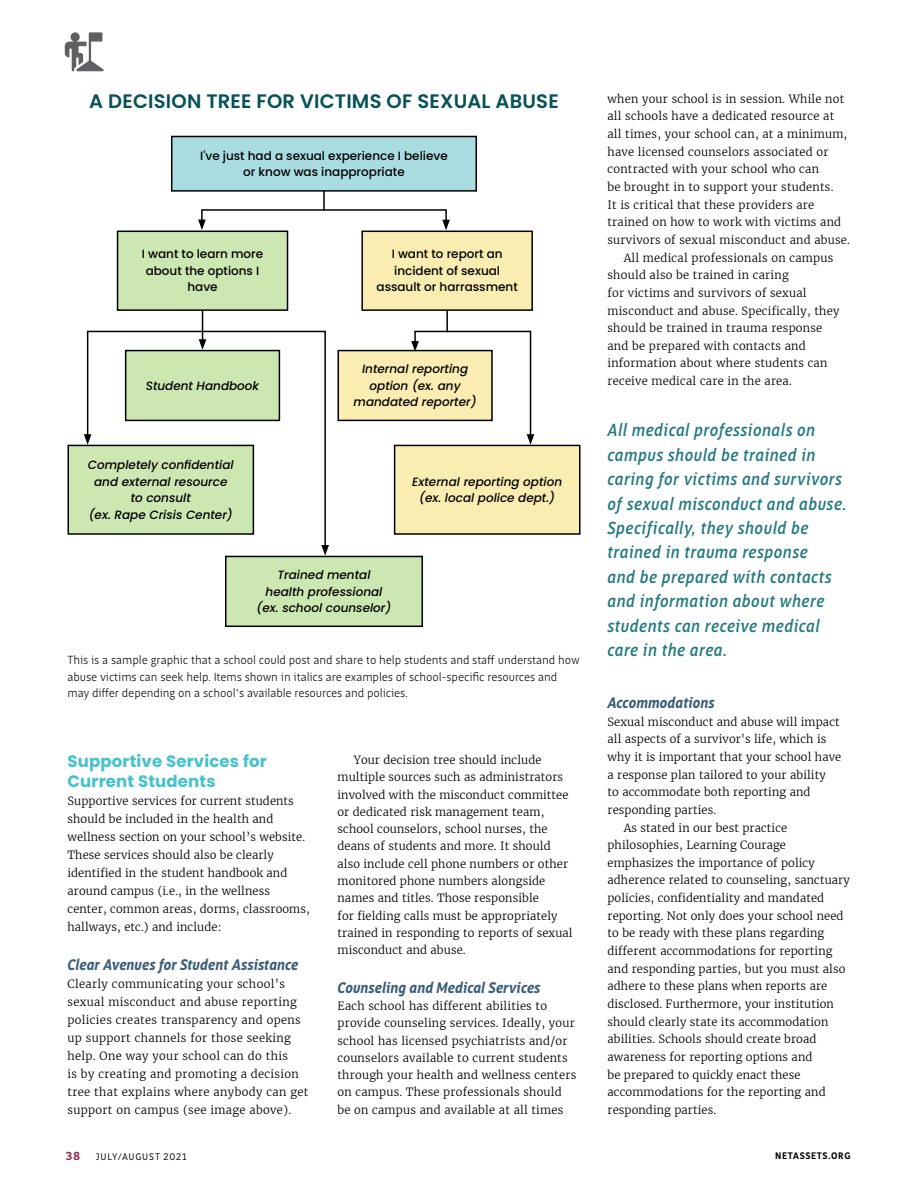
<style>
.page{position:relative;width:918px;height:1188px;background:#fff}
.page>*{position:absolute;margin:0;border:0;box-sizing:border-box;transform-origin:0 0}
.t1{font:600 19.5px "Poppins";letter-spacing:.01em;color:#075257}
.t2{font:italic 500 18px/24.5px "Saya FY";letter-spacing:.02em;color:#247980}
.t3{font:700 16.5px/20.2px "Poppins";letter-spacing:.01em;color:#46c2cc}
.t4{font:italic 700 15.75px "Saya FY";color:#3d5e78}
.t5{font:italic 500 12px/16.5px "Poppins";color:#000;text-align:center}
.t6{font:300 12px/16.5px "Saya FY";letter-spacing:-.01em;color:#000}
.t7{font:500 12px/16.5px "Poppins";color:#000;text-align:center}
.t8{font:700 12px "Saya FY";color:#952d4e}
.t9{font:300 11.25px/17.2px "Merriweather";letter-spacing:.01em;color:#000}
.t10{font:300 11.25px/18px "Merriweather";letter-spacing:.03em;color:#000}
.t11{font:9.75px "Saya FY";letter-spacing:.08em;color:#000}
.t12{font:700 9.75px "Saya FY";letter-spacing:.06em;color:#000}
</style>
<div class="page">
<hr style="left:446px;top:309px;width:2px;height:23px;background:#000">
<hr style="left:202px;top:304px;width:1px;height:38px;background:#000">
<hr style="left:323px;top:183px;width:2px;height:28px;background:#000">
<div style="left:172px;top:136px;width:304px;height:55px;background:#aadde2"></div>
<div style="left:171px;top:136px;width:306px;height:56px;border:2px solid #000"></div>
<div style="left:118px;top:231px;width:170px;height:79px;background:#cde7b2"></div>
<div style="left:117px;top:231px;width:171px;height:80px;border:2px solid #000"></div>
<div style="left:362px;top:231px;width:170px;height:79px;background:#faedb1"></div>
<div style="left:361px;top:231px;width:172px;height:80px;border:2px solid #000"></div>
<div style="left:338px;top:351px;width:154px;height:69px;background:#faedb1"></div>
<div style="left:338px;top:350px;width:155px;height:71px;border:2px solid #000"></div>
<div style="left:68px;top:445px;width:185px;height:89px;background:#cde7b2"></div>
<div style="left:68px;top:445px;width:186px;height:90px;border:2px solid #000"></div>
<div style="left:395px;top:445px;width:185px;height:89px;background:#faedb1"></div>
<div style="left:394px;top:445px;width:186px;height:90px;border:2px solid #000"></div>
<div style="left:226px;top:556px;width:196px;height:70px;background:#cde7b2"></div>
<div style="left:225px;top:556px;width:198px;height:71px;border:2px solid #000"></div>
<div style="left:201px;top:209px;width:246px;height:14px;border:2px solid #000"></div>
<svg style="left:442px;top:220px;width:8px;height:10px"></svg>
<svg style="left:198px;top:220px;width:8px;height:10px"></svg>
<svg style="left:411px;top:330px;width:123px;height:115px"></svg>
<svg style="left:86px;top:330px;width:240px;height:215px"></svg>
<svg style="left:84px;top:434px;width:7px;height:11px"></svg>
<svg style="left:321px;top:545px;width:8px;height:11px"></svg>
<svg style="left:65px;top:32px;width:39px;height:39px"></svg>
<h1 class="t1" style="left:89px;top:90px;width:471px">A DECISION TREE FOR VICTIMS OF SEXUAL ABUSE</h1>
<p class="t7" style="left:200px;top:147px;width:249px">I've just had a sexual experience I believe or know was inappropriate</p>
<p class="t7" style="left:142px;top:246px;width:123px">I want to learn more about the options I have</p>
<p class="t7" style="left:377px;top:246px;width:143px">I want to report an incident of sexual assault or harrassment</p>
<p class="t5" style="left:146px;top:377px;width:115px">Student Handbook</p>
<p class="t5" style="left:88px;top:457px;width:147px">Completely confidential and external resource to consult<br>(ex. Rape Crisis Center)</p>
<p class="t5" style="left:354px;top:361px;width:125px">Internal reporting option (ex. any mandated reporter)</p>
<p class="t5" style="left:412px;top:473px;width:151px">External reporting option (ex. local police dept.)</p>
<p class="t5" style="left:257px;top:567px;width:136px">Trained mental<br>health professional (ex. school counselor)</p>
<p class="t6" style="left:68px;top:652px;width:514px">This is a sample graphic that a school could post and share to help students and staff understand how abuse victims can seek help. Items shown in italics are examples of school-specific resources and may differ depending on a school's available resources and policies.</p>
<h3 class="t3" style="left:68px;top:751px;width:201px">Supportive Services for<br>Current Students</h3>
<p class="t9" style="left:68px;top:792px;width:244px;line-height:18px">Supportive services for current students should be included in the health and wellness section on your school’s website.<br>These services should also be clearly identified in the student handbook and around campus (i.e., in the wellness center, common areas, dorms, classrooms, hallways, etc.) and include:</p>
<h3 class="t4" style="left:68px;top:955px;width:232px">Clear Avenues for Student Assistance</h3>
<p class="t10" style="left:68px;top:975px;width:242px">Clearly communicating your school’s sexual misconduct and abuse reporting policies creates transparency and opens up support channels for those seeking help. One way your school can do this<br>is by creating and promoting a decision tree that explains where anybody can get support on campus (see image above).</p>
<p class="t9" style="left:338px;top:751px;width:237px;text-indent:16px">Your decision tree should include multiple sources such as administrators involved with the misconduct committee or dedicated risk management team, school counselors, school nurses, the deans of students and more. It should also include cell phone numbers or other monitored phone numbers alongside names and titles. Those responsible<br>for fielding calls must be appropriately trained in responding to reports of sexual misconduct and abuse.</p>
<h3 class="t4" style="left:338px;top:977px;width:205px">Counseling and Medical Services</h3>
<p class="t9" style="left:338px;top:997px;width:240px">Each school has different abilities to provide counseling services. Ideally, your school has licensed psychiatrists and/or counselors available to current students through your health and wellness centers on campus. These professionals should be on campus and available at all times</p>
<p class="t9" style="left:608px;top:90px;width:238px">when your school is in session. While not</p>
<p class="t9" style="left:608px;top:108px;width:228px">all schools have a dedicated resource at</p>
<p class="t9" style="left:608px;top:125px;width:241px">all times, your school can, at a minimum,</p>
<p class="t9" style="left:608px;top:143px;width:223px">have licensed counselors associated or</p>
<p class="t9" style="left:608px;top:161px;width:213px">contracted with your school who can</p>
<p class="t9" style="left:608px;top:178px;width:228px">be brought in to support your students.</p>
<p class="t9" style="left:608px;top:196px;width:208px">It is critical that these providers are</p>
<p class="t9" style="left:608px;top:213px;width:235px">trained on how to work with victims and</p>
<p class="t9" style="left:608px;top:231px;width:244px">survivors of sexual misconduct and abuse.</p>
<p class="t9" style="left:624px;top:249px;width:211px">All medical professionals on campus</p>
<p class="t9" style="left:608px;top:266px;width:183px">should also be trained in caring</p>
<p class="t9" style="left:608px;top:284px;width:201px">for victims and survivors of sexual</p>
<p class="t9" style="left:608px;top:302px;width:234px">misconduct and abuse. Specifically, they</p>
<p class="t9" style="left:608px;top:319px;width:216px">should be trained in trauma response</p>
<p class="t9" style="left:608px;top:337px;width:200px">and be prepared with contacts and</p>
<p class="t9" style="left:608px;top:355px;width:221px">information about where students can</p>
<p class="t9" style="left:608px;top:372px;width:186px">receive medical care in the area.</p>
<p class="t2" style="left:608px;top:418px;width:241px">All medical professionals on campus should be trained in caring for victims and survivors of sexual misconduct and abuse.<br>Specifically, they should be trained in trauma response<br>and be prepared with contacts and information about where students can receive medical care in the area.</p>
<h3 class="t4" style="left:608px;top:693px;width:109px">Accommodations</h3>
<p class="t9" style="left:608px;top:713px;width:234px">Sexual misconduct and abuse will impact</p>
<p class="t9" style="left:608px;top:730px;width:220px">all aspects of a survivor's life, which is</p>
<p class="t9" style="left:608px;top:748px;width:235px">why it is important that your school have</p>
<p class="t9" style="left:608px;top:766px;width:220px">a response plan tailored to your ability</p>
<p class="t9" style="left:608px;top:783px;width:205px">to accommodate both reporting and</p>
<p class="t9" style="left:608px;top:801px;width:110px">responding parties.</p>
<p class="t9" style="left:624px;top:819px;width:165px">As stated in our best practice</p>
<p class="t9" style="left:608px;top:836px;width:180px">philosophies, Learning Courage</p>
<p class="t9" style="left:608px;top:854px;width:209px">emphasizes the importance of policy</p>
<p class="t9" style="left:608px;top:872px;width:244px">adherence related to counseling, sanctuary</p>
<p class="t9" style="left:608px;top:889px;width:218px">policies, confidentiality and mandated</p>
<p class="t9" style="left:608px;top:907px;width:238px">reporting. Not only does your school need</p>
<p class="t9" style="left:608px;top:924px;width:218px">to be ready with these plans regarding</p>
<p class="t9" style="left:608px;top:942px;width:227px">different accommodations for reporting</p>
<p class="t9" style="left:608px;top:960px;width:240px">and responding parties, but you must also</p>
<p class="t9" style="left:608px;top:977px;width:221px">adhere to these plans when reports are</p>
<p class="t9" style="left:608px;top:995px;width:228px">disclosed. Furthermore, your institution</p>
<p class="t9" style="left:608px;top:1013px;width:222px">should clearly state its accommodation</p>
<p class="t9" style="left:608px;top:1030px;width:210px">abilities. Schools should create broad</p>
<p class="t9" style="left:608px;top:1048px;width:206px">awareness for reporting options and</p>
<p class="t9" style="left:608px;top:1066px;width:195px">be prepared to quickly enact these</p>
<p class="t9" style="left:608px;top:1083px;width:220px">accommodations for the reporting and</p>
<p class="t9" style="left:608px;top:1101px;width:110px">responding parties.</p>
<p class="t8" style="left:66px;top:1149px;width:16px">38</p>
<p class="t11" style="left:96px;top:1151px;width:92px">JULY/AUGUST 2021</p>
<p class="t12" style="left:775px;top:1149px;width:77px">NETASSETS.ORG</p>
</div>
